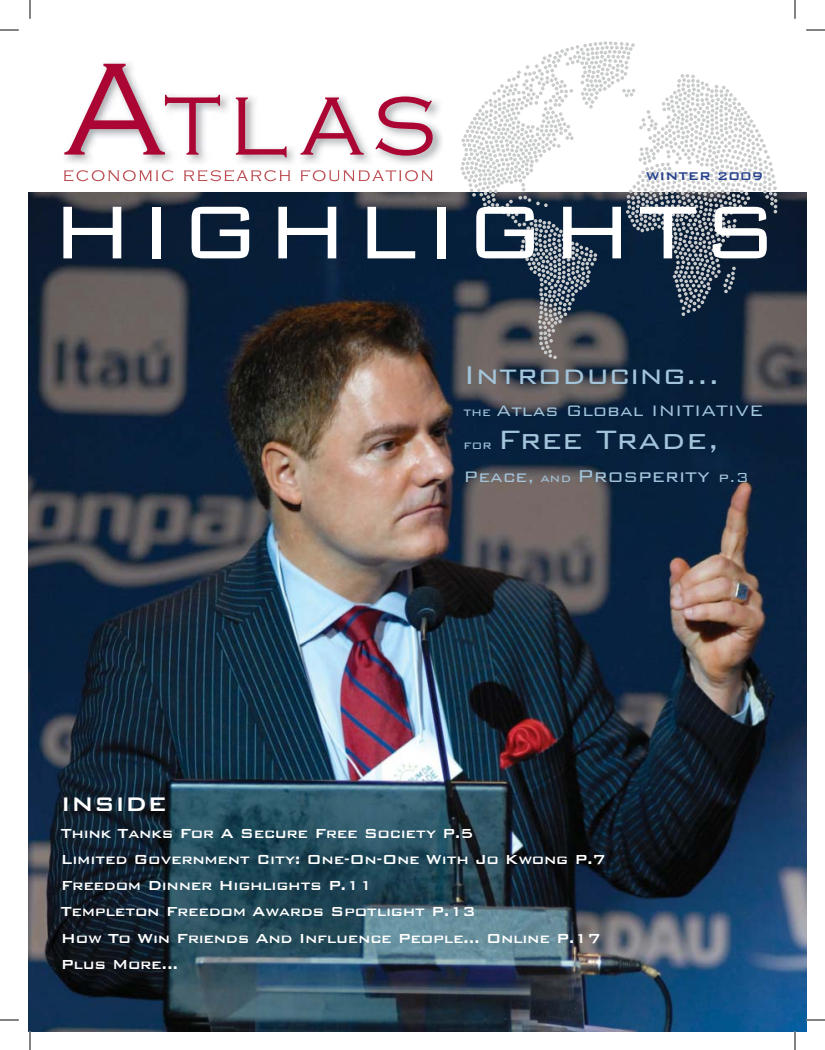
<style>
.page{position:relative;width:825px;height:1050px;background:#fff}
.page>*{position:absolute;margin:0;border:0;box-sizing:border-box;transform-origin:0 0}
.t1{font:300 100px "Bank Gothic";letter-spacing:.045em;color:#fff}
.t2{font:300 35.38px "Bank Gothic";color:#a3c5db}
.t3{font:300 34.12px "Bank Gothic";color:#a3c5db}
.t4{font:500 26.25px "Bank Gothic";color:#fff}
.t5{font:300 22.75px "Bank Gothic";color:#a3c5db}
.t6{font:300 20.25px "Bank Gothic";color:#a3c5db}
.t7{font:500 17.5px/26.2px "Bank Gothic";letter-spacing:-.02em;color:#fff}
.t8{font:300 15.12px "Bank Gothic";color:#a3c5db}
.t9{font:500 15px "Bank Gothic";color:#25408e}
.s1{font-size:15.12px}
.s2{font-size:20.25px}
.s3{font-size:17.5px}
</style>
<div class="page">
<img style="left:28px;top:192px;width:778px;height:839px">
<img style="left:66px;top:62px;width:376px;height:102px">
<svg style="left:64px;top:64px;width:156px;height:91px"></svg>
<svg style="left:236px;top:98px;width:51px;height:59px"></svg>
<svg style="left:300px;top:98px;width:64px;height:57px"></svg>
<svg style="left:375px;top:96px;width:58px;height:60px"></svg>
<svg style="left:64px;top:170px;width:110px;height:12px"></svg>
<svg style="left:184px;top:170px;width:106px;height:12px"></svg>
<svg style="left:301px;top:170px;width:132px;height:11px"></svg>
<svg style="left:460px;top:41px;width:317px;height:318px"></svg>
<svg style="left:0;top:29px;width:19px;height:2px"></svg>
<svg style="left:806px;top:29px;width:19px;height:2px"></svg>
<svg style="left:0;top:1019px;width:19px;height:2px"></svg>
<svg style="left:806px;top:1019px;width:19px;height:2px"></svg>
<svg style="left:29px;top:0;width:2px;height:19px"></svg>
<svg style="left:29px;top:1031px;width:2px;height:19px"></svg>
<svg style="left:794px;top:0;width:2px;height:19px"></svg>
<svg style="left:794px;top:1031px;width:2px;height:19px"></svg>
<p class="t9" style="left:646px;top:168px;width:119px">WINTER 2009</p>
<h1 class="t1" style="left:50px;top:179px;width:731px">HIGHLIGHTS</h1>
<h3 class="t3" style="left:464px;top:357px;width:258px">Introducing…</h3>
<p class="t6" style="left:464px;top:400px;width:301px"><span class="s1">the</span> Atlas Global INITIATIVE</p>
<p class="t8" style="left:464px;top:437px;width:30px">for</p>
<h2 class="t2" style="left:497px;top:421px;width:224px">Free Trade,</h2>
<h3 class="t5" style="left:464px;top:464px;width:287px"><span class="s2">Peace,</span> <span class="s1">and</span> Prosperity <span class="s3">p.3</span></h3>
<h3 class="t4" style="left:61px;top:790px;width:108px">INSIDE</h3>
<p class="t7" style="left:61px;top:820px;width:547px">Think Tanks For A Secure Free Society P.5<br>Limited Government City: One-On-One With Jo Kwong P.7<br>Freedom Dinner Highlights P.11<br>Templeton Freedom Awards Spotlight P.13<br>How To Win Friends And Influence People... Online P.17<br>Plus More...</p>
</div>
